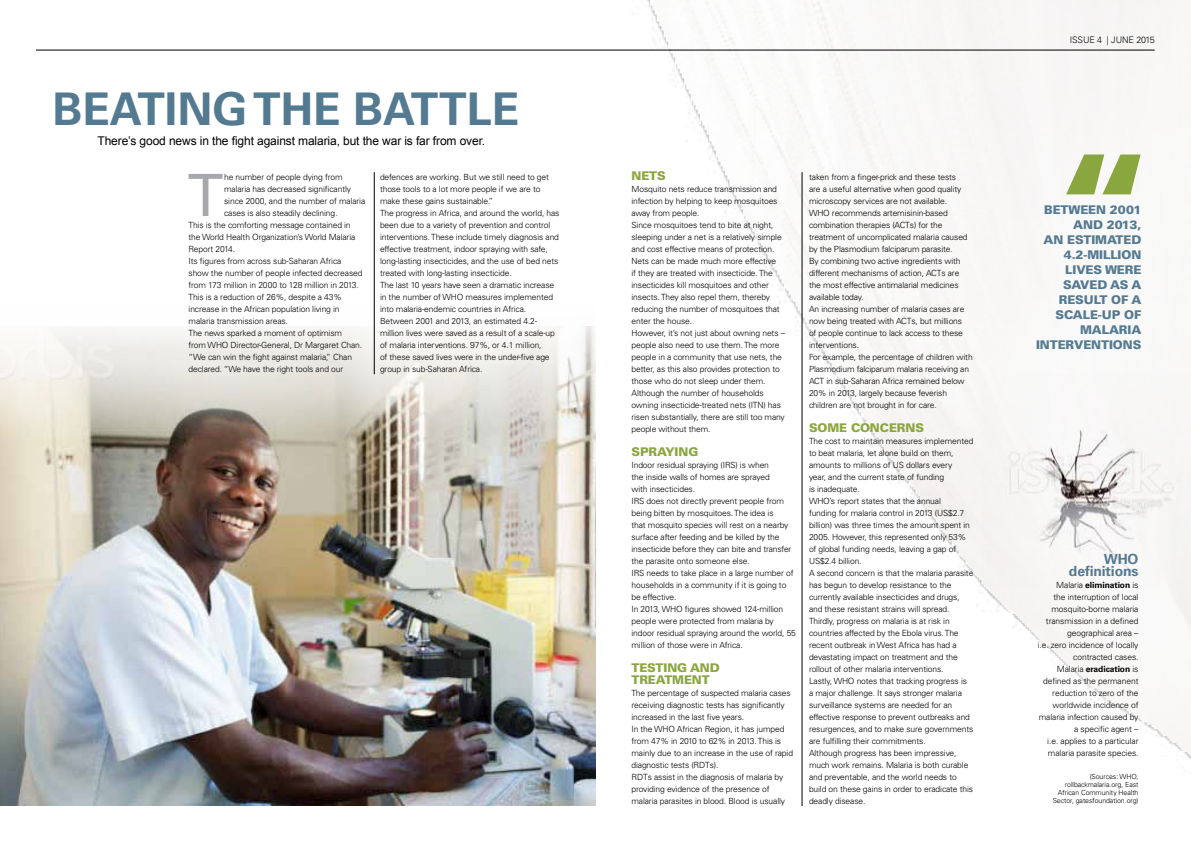
<style>
.page{position:relative;width:1191px;height:842px;background:#fff}
.page>*{position:absolute;margin:0;border:0;box-sizing:border-box;transform-origin:0 0}
.t1{font:58.4px "Univers LT Std";color:#a7a9ac}
.t2{font:700 45px "Univers LT Std";color:#547a91}
.t3{font:700 14px/12px "Univers LT Std";letter-spacing:-.01em;color:#547a91}
.t4{font:900 12px/15px "Univers LT Std";letter-spacing:-.01em;color:#547a91}
.t5{font:12px "Arial";letter-spacing:-.01em;color:#000}
.t6{font:900 12px/12px "Univers LT Std";letter-spacing:-.01em;color:#8aa73f}
.t7{font:300 9px "Univers LT Std";letter-spacing:-.01em;color:#000}
.t8{font:300 8.5px/12px "Univers LT Std";letter-spacing:-.015em;color:#000}
.t9{font:300 7px/8px "Univers LT Std";letter-spacing:-.01em;color:#000;text-align:right}
.s1{font-weight:700}
</style>
<div class="page">
<img style="left:596px;top:0;width:595px;height:806px">
<img style="left:981px;top:374px;width:210px;height:212px">
<img style="left:0;top:326px;width:595px;height:480px">
<hr style="left:36px;top:50px;width:1118px;height:1px;background:#000">
<hr style="left:801px;top:172px;width:1px;height:634px;background:#000">
<hr style="left:374px;top:172px;width:1px;height:202px;background:#000">
<svg style="left:1066px;top:154px;width:74px;height:40px"></svg>
<h2 class="t2" style="left:52px;top:82px;width:468px">beating the battle</h2>
<h3 class="t5" style="left:97px;top:133px;width:389px">There’s good news in the fight against malaria, but the war is far from over.</h3>
<h1 class="t1" style="left:187px;top:161px;width:37px">T</h1>
<p class="t8" style="left:224px;top:171px;width:120px">he number of people dying from</p>
<p class="t8" style="left:224px;top:183px;width:128px">malaria has decreased significantly</p>
<p class="t8" style="left:224px;top:195px;width:143px">since 2000, and the number of malaria</p>
<p class="t8" style="left:224px;top:207px;width:115px">cases is also steadily declining.</p>
<p class="t8" style="left:189px;top:219px;width:164px">This is the comforting message contained in</p>
<p class="t8" style="left:189px;top:231px;width:168px">the World Health Organization’s World Malaria</p>
<p class="t8" style="left:189px;top:243px;width:48px">Report 2014.</p>
<p class="t8" style="left:189px;top:255px;width:154px">Its figures from across sub-Saharan Africa</p>
<p class="t8" style="left:189px;top:267px;width:175px">show the number of people infected decreased</p>
<p class="t8" style="left:189px;top:279px;width:172px">from 173 million in 2000 to 128 million in 2013.</p>
<p class="t8" style="left:189px;top:291px;width:155px">This is a reduction of 26%, despite a 43%</p>
<p class="t8" style="left:189px;top:303px;width:153px">increase in the African population living in</p>
<p class="t8" style="left:189px;top:315px;width:101px">malaria transmission areas.</p>
<p class="t8" style="left:189px;top:327px;width:155px">The news sparked a moment of optimism</p>
<p class="t8" style="left:189px;top:339px;width:175px">from WHO Director-General, Dr Margaret Chan.</p>
<p class="t8" style="left:189px;top:351px;width:165px">“We can win the fight against malaria,” Chan</p>
<p class="t8" style="left:189px;top:363px;width:156px">declared. “We have the right tools and our</p>
<p class="t8" style="left:380px;top:171px;width:181px">defences are working. But we still need to get those tools to a lot more people if we are to make these gains sustainable.”<br>The progress in Africa, and around the world, has been due to a variety of prevention and control interventions. These include timely diagnosis and effective treatment, indoor spraying with safe, long-lasting insecticides, and the use of bed nets treated with long-lasting insecticide.<br>The last 10 years have seen a dramatic increase in the number of WHO measures implemented into malaria-endemic countries in Africa.<br>Between 2001 and 2013, an estimated 4.2- million lives were saved as a result of a scale-up of malaria interventions. 97%, or 4.1 million,<br>of these saved lives were in the under-five age group in sub-Saharan Africa.</p>
<h3 class="t6" style="left:631px;top:170px;width:36px">NETS</h3>
<p class="t8" style="left:631px;top:183px;width:155px">Mosquito nets reduce transmission and infection by helping to keep mosquitoes away from people.<br>Since mosquitoes tend to bite at night, sleeping under a net is a relatively simple and cost effective means of protection.<br>N ets can be made much more effective<br>if they are treated with insecticide. The insecticides kill mosquitoes and other insects. They also repel them, thereby reducing the number of mosquitoes that enter the house.<br>However, it’s not just about owning nets – people also need to use them. The more people in a community that use nets, the better, as this also provides protection to those who do not sleep under them.<br>Although the number of households owning insecticide-treated nets (ITN ) has risen substantially, there are still too many people without them.</p>
<h3 class="t6" style="left:631px;top:446px;width:68px">SPRAYING</h3>
<p class="t8" style="left:631px;top:459px;width:166px">I ndoor residual spraying (I RS) is when<br>the inside walls of homes are sprayed<br>with insecticides.<br>I RS does not directly prevent people from being bitten by mosquitoes. The idea is<br>that mosquito species will rest on a nearby surface after feeding and be killed by the insecticide before they can bite and transfer the parasite onto someone else.<br>I RS needs to take place in a large number of households in a community if it is going to be effective.<br>I n 2013, WHO figures showed 124-million people were protected from malaria by indoor residual spraying around the world, 55 million of those were in Africa.</p>
<h3 class="t6" style="left:631px;top:662px;width:70px">TESTING AND<br>TREAT</h3>
<h3 class="t6" style="left:672px;top:674px;width:22px">MENT</h3>
<p class="t8" style="left:631px;top:687px;width:163px">The percentage of suspected malaria cases receiving diagnostic tests has significantly increased in the last five years.<br>I n the WHO African Region, it has jumped from 47% in 2010 to 62% in 2013. This is mainly due to an increase in the use of rapid diagnostic tests (RDTs).<br>RDTs assist in the diagnosis of malaria by providing evidence of the presence of malaria parasites in blood. Blood is usually</p>
<p class="t8" style="left:809px;top:171px;width:165px">taken from a finger-prick and these tests<br>are a useful alternative when good quality microscopy services are not available.<br>WHO recommends artemisinin-based combination therapies (ACTs) for the treatment of uncomplicated malaria caused by the Plasmodium falciparum parasite.<br>By combining two active ingredients with different mechanisms of action, ACTs are the most effective antimalarial medicines available today.<br>An increasing number of malaria cases are now being treated with ACTs, but millions<br>of people continue to lack access to these interventions.<br>For example, the percentage of children with Plasmodium falciparum malaria receiving an ACT in sub-Saharan Africa remained below 20% in 2013, largely because feverish children are not brought in for care.</p>
<h3 class="t6" style="left:809px;top:422px;width:116px">SOME CONCERNS</h3>
<p class="t8" style="left:809px;top:435px;width:166px">The cost to maintain measures implemented to beat malaria, let alone build on them, amounts to millions of US dollars every<br>year, and the current state of funding<br>is inadequate.<br>WHO’s report states that the annual<br>funding for malaria control in 2013 (US$2.7 billion) was three times the amount spent in 2005. However, this represented only 53% of global funding needs, leaving a gap of US$2.4 billion.<br>A second concern is that the malaria parasite has begun to develop resistance to the currently available insecticides and drugs, and these resistant strains will spread.<br>Thirdly, progress on malaria is at risk in countries affected by the E bola virus. The recent outbreak in West Africa has had a devastating impact on treatment and the rollout of other malaria interventions.<br>Lastly, WHO notes that tracking progress is<br>a major challenge. It says stronger malaria surveillance systems are needed for an effective response to prevent outbreaks and resurgences, and to make sure governments are fulfilling their commitments.<br>Although progress has been impressive, much work remains. Malaria is both curable and preventable, and the world needs to build on these gains in order to eradicate this deadly disease.</p>
<p class="t7" style="left:1069px;top:34px;width:87px">issue 4 | june 2015</p>
<h3 class="t4" style="left:1044px;top:202px;width:9px">BET</h3>
<h3 class="t4" style="left:1068px;top:202px;width:21px">WEEN</h3>
<h3 class="t4" style="left:1109px;top:202px;width:33px">2001</h3>
<h3 class="t4" style="left:1073px;top:217px;width:11px">AND</h3>
<h3 class="t4" style="left:1106px;top:217px;width:36px">2013,</h3>
<h3 class="t4" style="left:1043px;top:232px;width:73px">AN ESTI MATED</h3>
<h3 class="t4" style="left:1063px;top:247px;width:42px">4.2-MILLI</h3>
<h3 class="t4" style="left:1121px;top:247px;width:20px">ON</h3>
<h3 class="t4" style="left:1065px;top:262px;width:76px">LIVES WERE</h3>
<h3 class="t4" style="left:1063px;top:277px;width:79px">SAVED AS A</h3>
<h3 class="t4" style="left:1058px;top:292px;width:84px">RESULT OF A</h3>
<h3 class="t4" style="left:1055px;top:307px;width:27px">SCALE</h3>
<h3 class="t4" style="left:1080px;top:307px;width:63px;text-indent:18px">-UP OF<br>MALA</h3>
<h3 class="t4" style="left:1119px;top:322px;width:17px">RIA</h3>
<h3 class="t4" style="left:1036px;top:337px;width:9px">INTE</h3>
<h3 class="t4" style="left:1065px;top:337px;width:26px">RVENTI</h3>
<h3 class="t4" style="left:1113px;top:337px;width:30px">ONS</h3>
<h3 class="t3" style="left:1069px;top:553px;width:71px;text-indent:35px">WHO definitions</h3>
<p class="t8" style="left:1037px;top:579px;width:102px;text-align:right">Malaria <span class="s1">elimination</span> is<br>the interruption of local mosquito-borne malaria transmission in a defined geographical area –<br>i.e. zero incidence of locally contracted cases.<br>Malaria <span class="s1">eradication</span> is defined as the permanent reduction to zero of the worldwide incidence of malaria infection caused by a specific agent –<br>i.e. applies to a particular malaria parasite species.</p>
<p class="t9" style="left:1052px;top:772px;width:87px">(Sources: WHO, rollbackmalaria.org, East<br>African Community Health<br>Sector, gatesfoundation.org)</p>
</div>
